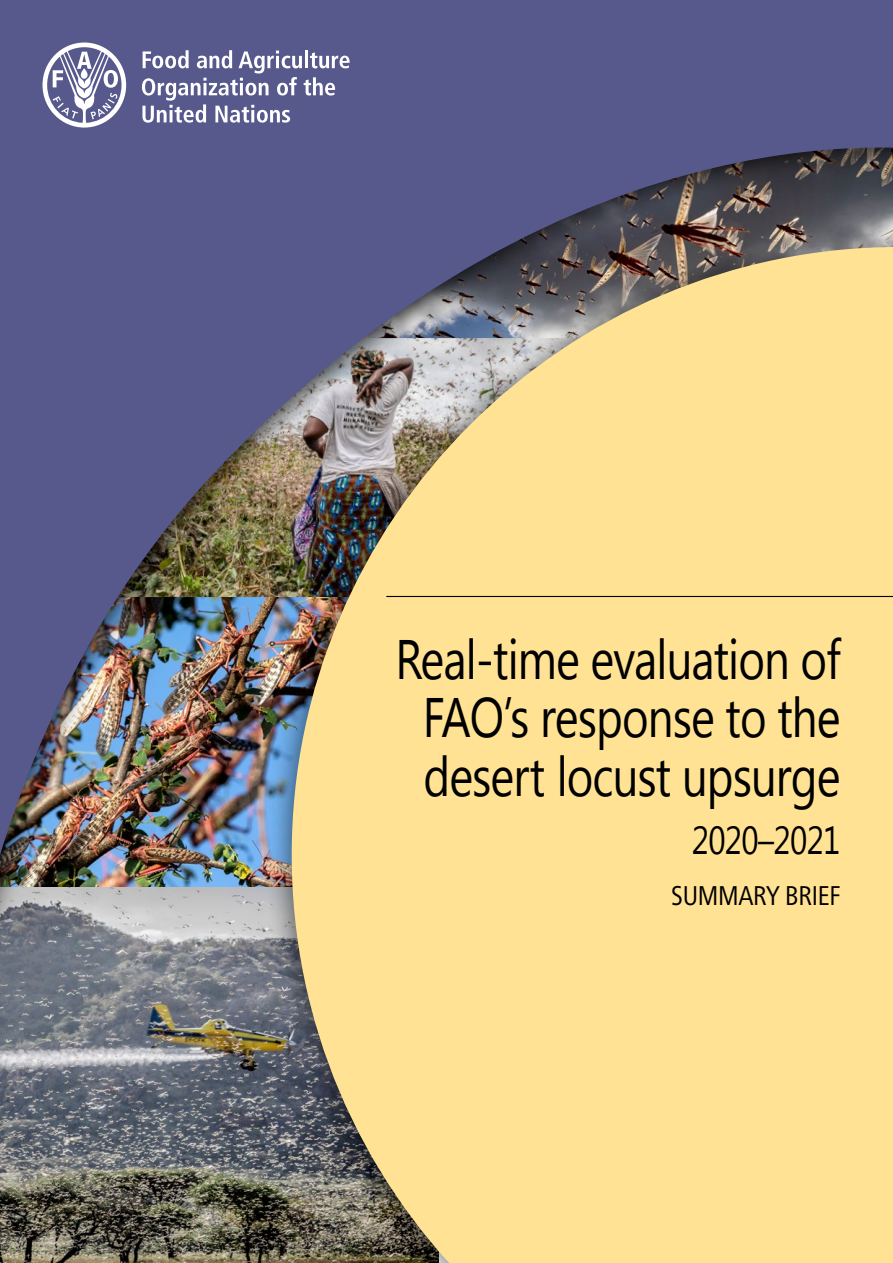
<style>
.page{position:relative;width:893px;height:1263px;background:#fff}
.page>*{position:absolute;margin:0;border:0;box-sizing:border-box;transform-origin:0 0}
.t1{font:55.5px/58.5px "Segoe UI";letter-spacing:-.02em;color:#000;text-align:center;scale:.82 1}
.t2{font:39px "Segoe UI";letter-spacing:-.02em;color:#000;scale:.82 1}
.t3{font:condensed 27px "Frutiger Neue LTCYR";letter-spacing:-.01em;color:#000}
</style>
<div class="page">
<img style="left:0;top:0;width:893px;height:1263px">
<svg style="left:43px;top:43px;width:83px;height:85px"></svg>
<svg style="left:142px;top:50px;width:208px;height:73px"></svg>
<p class="t1" style="left:396px;top:627px;width:544px">Real-time evaluation of<br>FAO’s response to the desert locust upsurge</p>
<p class="t2" style="left:692px;top:813px;width:183px">2020–2021</p>
<p class="t3" style="left:671px;top:880px;width:171px">SUMMARY BRIEF</p>
</div>
